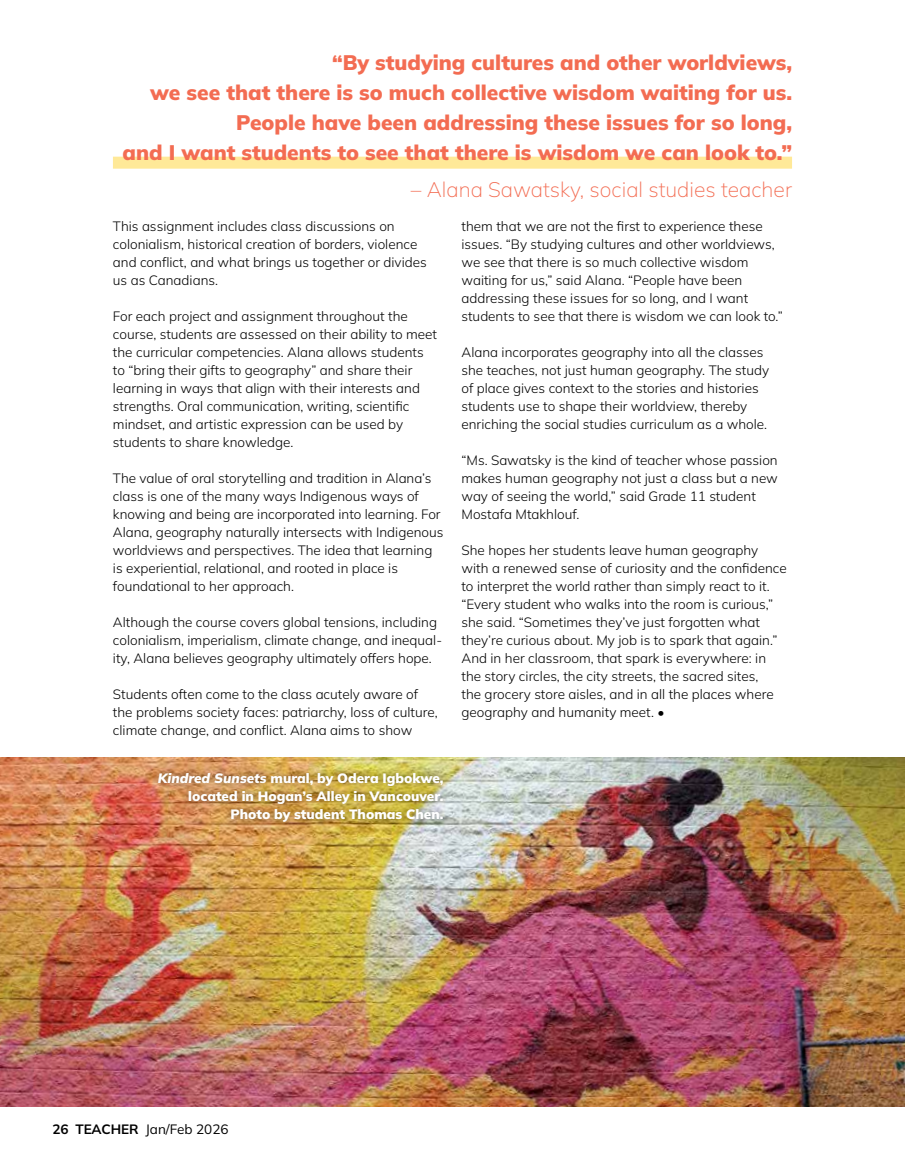
<style>
.page{position:relative;width:905px;height:1161px;background:#fff}
.page>*{position:absolute;margin:0;border:0;box-sizing:border-box;transform-origin:0 0}
.t1{font:900 21px/30px "Mulish";color:#f36c52;text-align:right}
.t2{font:200 21px "Mulish";color:#f36c52}
.t3{font:200 13.5px/18px "Mulish";color:#000}
.t4{font:900 13.5px/18px "Mulish";color:#fff;text-align:right}
.s1{font-style:italic}
.s2{font-weight:700}
</style>
<div class="page">
<div style="left:113px;top:157px;width:679px;height:12px;background:#ffe998"></div>
<img style="left:0;top:758px;width:904px;height:349px">
<div style="left:151px;top:766px;width:299px;height:63px;background:#000;opacity:.5"></div>
<h1 class="t1" style="left:123px;top:47px;width:671px">“By studying cultures and other worldviews,<br>we see that there is so much collective wisdom waiting for us.<br>People have been addressing these issues for so long,<br>and I want students to see that there is wisdom we can look to.”</h1>
<h1 class="t2" style="left:411px;top:175px;width:382px">– Alana Sawatsky, social studies teacher</h1>
<p class="t3" style="left:461px;top:217px;width:323px">them that we are not the first to experience these issues. “By studying cultures and other worldviews, we see that there is so much collective wisdom waiting for us,” said Alana. “People have been addressing these issues for so long, and I want students to see that there is wisdom we can look to.”</p>
<p class="t3" style="left:461px;top:343px;width:309px">Alana incorporates geography into all the classes she teaches, not just human geography. The study of place gives context to the stories and histories students use to shape their worldview, thereby enriching the social studies curriculum as a whole.</p>
<p class="t3" style="left:461px;top:451px;width:318px">“Ms. Sawatsky is the kind of teacher whose passion makes human geography not just a class but a new way of seeing the world,” said Grade 11 student Mostafa Mtakhlouf.</p>
<p class="t3" style="left:461px;top:541px;width:327px">She hopes her students leave human geography with a renewed sense of curiosity and the confidence to interpret the world rather than simply react to it. “Every student who walks into the room is curious,” she said. “Sometimes they’ve just forgotten what they’re curious about. My job is to spark that again.” And in her classroom, that spark is everywhere: in the story circles, the city streets, the sacred sites,<br>the grocery store aisles, and in all the places where geography and humanity meet. •</p>
<p class="t3" style="left:113px;top:217px;width:315px">This assignment includes class discussions on colonialism, historical creation of borders, violence and conflict, and what brings us together or divides us as Canadians.</p>
<p class="t3" style="left:113px;top:307px;width:326px">For each project and assignment throughout the course, students are assessed on their ability to meet the curricular competencies. Alana allows students to “bring their gifts to geography” and share their learning in ways that align with their interests and strengths. Oral communication, writing, scientific mindset, and artistic expression can be used by students to share knowledge.</p>
<p class="t3" style="left:113px;top:469px;width:332px">The value of oral storytelling and tradition in Alana’s class is one of the many ways Indigenous ways of knowing and being are incorporated into learning. For Alana, geography naturally intersects with Indigenous worldviews and perspectives. The idea that learning is experiential, relational, and rooted in place is foundational to her approach.</p>
<p class="t3" style="left:113px;top:613px;width:330px">Although the course covers global tensions, including colonialism, imperialism, climate change, and inequal&shy;ity, Alana believes geography ultimately offers hope.</p>
<p class="t3" style="left:113px;top:685px;width:326px">Students often come to the class acutely aware of the problems society faces: patriarchy, loss of culture, climate change, and conflict. Alana aims to show</p>
<p class="t4" style="left:158px;top:769px;width:287px"><span class="s1">Kindred Sunsets</span> mural, by Odera Igbokwe, located in Hogan’s Alley in Vancouver.<br>Photo by student Thomas Chen.</p>
<p class="t3" style="left:52px;top:1120px;width:178px"><span class="s2">26 TEACHER</span> Jan/Feb 2026</p>
</div>
